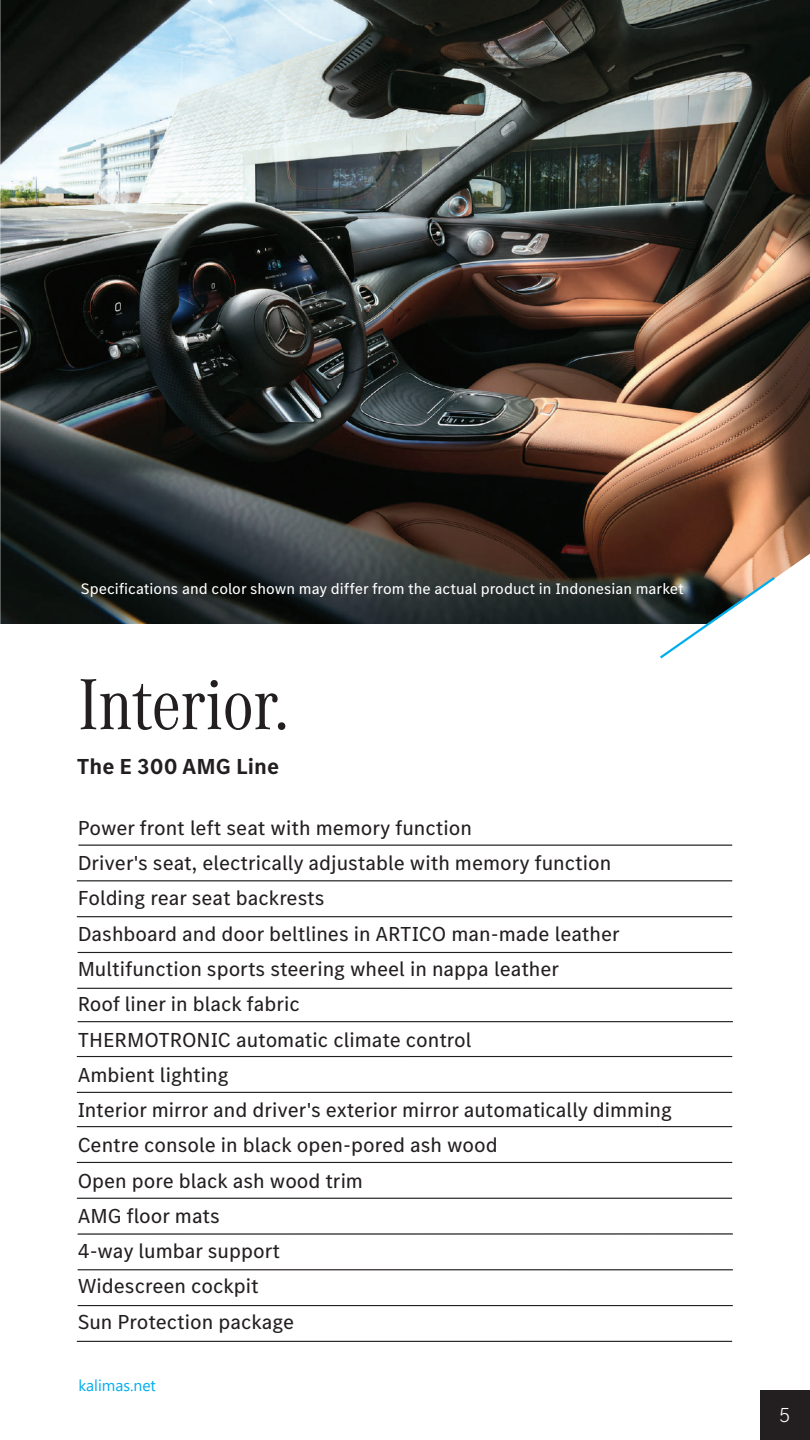
<style>
.page{position:relative;width:810px;height:1440px;background:#fff}
.page>*{position:absolute;margin:0;border:0;box-sizing:border-box;transform-origin:0 0}
.t1{font:75px "MB Corpo A Title Cond";color:#231f20}
.t2{font:700 22.5px "MB Corpo S Text";color:#231f20}
.t3{font:21px/35.2px "MB Corpo S Text";color:#231f20}
.t4{font:300 21px "MB Corpo S Text";color:#fdfefe}
.t5{font:15.75px "MB Corpo S Text";color:#fff}
.t6{font:15.75px "Segoe UI";color:#00aeef}
</style>
<div class="page">
<div style="left:761px;top:1391px;width:49px;height:49px;background:#231f20"></div>
<hr style="left:78px;top:845px;width:654px;height:1px;background:#231f20">
<hr style="left:77px;top:880px;width:655px;height:1px;background:#231f20">
<hr style="left:77px;top:916px;width:655px;height:1px;background:#231f20">
<hr style="left:78px;top:952px;width:654px;height:1px;background:#231f20">
<hr style="left:77px;top:988px;width:655px;height:1px;background:#231f20">
<hr style="left:78px;top:1021px;width:655px;height:1px;background:#231f20">
<hr style="left:77px;top:1056px;width:655px;height:1px;background:#231f20">
<hr style="left:77px;top:1092px;width:655px;height:1px;background:#231f20">
<hr style="left:77px;top:1126px;width:655px;height:1px;background:#231f20">
<hr style="left:77px;top:1162px;width:655px;height:1px;background:#231f20">
<hr style="left:77px;top:1198px;width:655px;height:1px;background:#231f20">
<hr style="left:78px;top:1233px;width:655px;height:2px;background:#231f20">
<hr style="left:78px;top:1269px;width:655px;height:1px;background:#231f20">
<hr style="left:78px;top:1305px;width:655px;height:1px;background:#231f20">
<hr style="left:77px;top:1341px;width:655px;height:1px;background:#231f20">
<img style="left:0;top:0;width:810px;height:624px">
<svg style="left:657px;top:575px;width:120px;height:84px"></svg>
<p class="t5" style="left:81px;top:579px;width:604px">Specifications and color shown may differ from the actual product in Indonesian market</p>
<h1 class="t1" style="left:78px;top:655px;width:211px">Interior.</h1>
<p class="t2" style="left:77px;top:751px;width:204px">The E 300 AMG Line</p>
<p class="t3" style="left:78px;top:809px;width:596px">Power front left seat with memory function<br>Driver's seat, electrically adjustable with memory function Folding rear seat backrests<br>Dashboard and door beltlines in ARTICO man-made leather Multifunction sports steering wheel in nappa leather<br>Roof liner in black fabric<br>THERMOTRONIC automatic climate control<br>Ambient lighting<br>Interior mirror and driver's exterior mirror automatically dimming Centre console in black open-pored ash wood<br>Open pore black ash wood trim<br>AMG floor mats<br>4-way lumbar support<br>Widescreen cockpit<br>Sun Protection package</p>
<p class="t6" style="left:78px;top:1371px;width:79px">kalimas.net</p>
<p class="t4" style="left:779px;top:1401px;width:13px">5</p>
</div>
